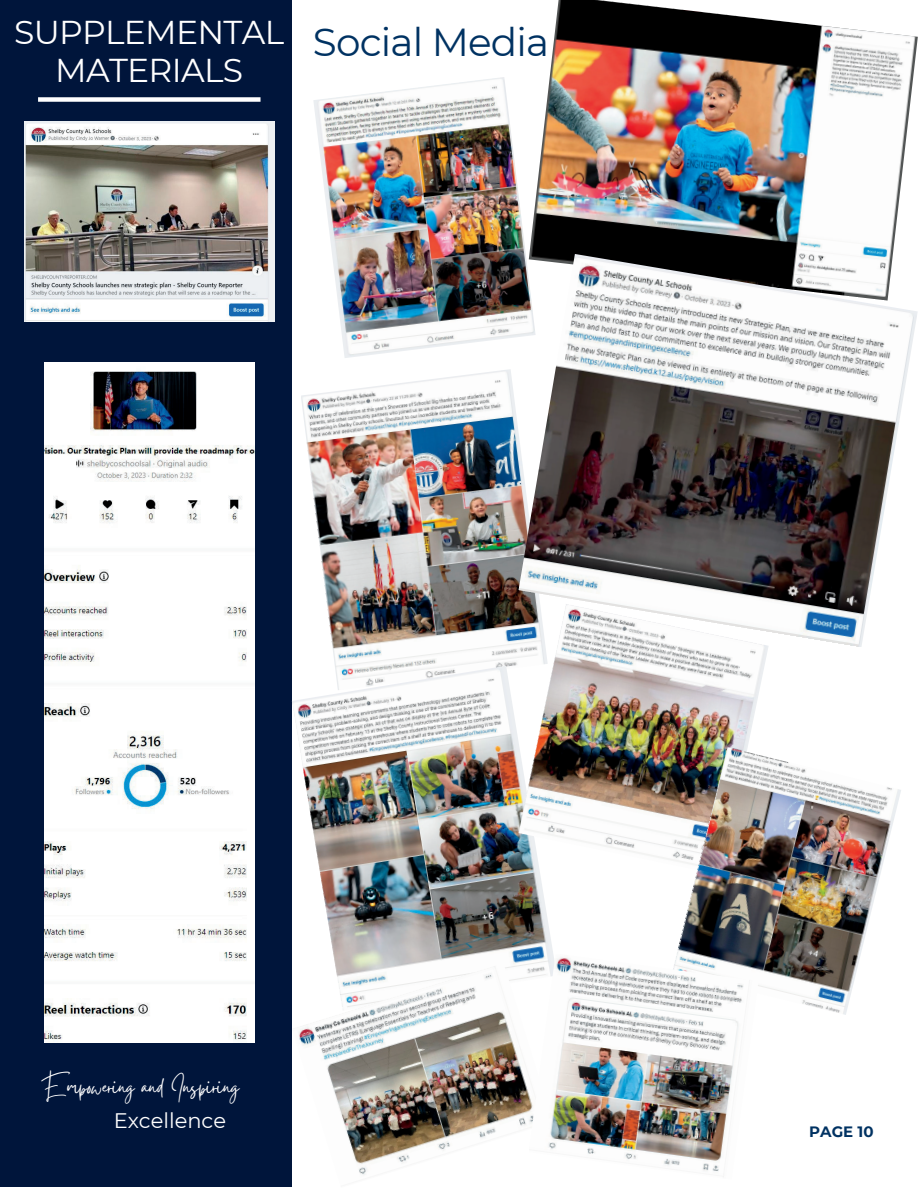
<style>
.page{position:relative;width:918px;height:1188px;background:#fff}
.page>*{position:absolute;margin:0;border:0;box-sizing:border-box;transform-origin:0 0}
.t1{font:39px "Montserrat";letter-spacing:-.02em;color:#003262}
.t2{font:33px/38.2px "Montserrat";letter-spacing:-.02em;color:#fff;text-align:center}
.t3{font:27px "Gistesy";color:#fff}
.t4{font:21px "Montserrat";color:#fff}
.t5{font:700 15px "Montserrat";color:#003262}
</style>
<div class="page">
<img style="left:536px;top:0;width:382px;height:254px">
<img style="left:301px;top:369px;width:218px;height:297px">
<img style="left:313px;top:77px;width:223px;height:281px">
<div style="left:0;top:0;width:292px;height:1186px;background:#00153b"></div>
<img style="left:292px;top:666px;width:261px;height:297px">
<img style="left:44px;top:363px;width:210px;height:679px">
<img style="left:519px;top:648px;width:249px;height:227px">
<img style="left:672px;top:747px;width:229px;height:268px">
<img style="left:519px;top:254px;width:399px;height:394px">
<img style="left:24px;top:122px;width:250px;height:200px">
<img style="left:299px;top:963px;width:230px;height:212px">
<img style="left:529px;top:954px;width:230px;height:223px">
<div style="left:38px;top:97px;width:223px;height:5px;background:#fff"></div>
<p class="t2" style="left:14px;top:13px;width:272px">SUPPLEMENTAL<br>MATERIALS</p>
<h1 class="t1" style="left:313px;top:19px;width:238px">Social Media</h1>
<p class="t3" style="left:43px;top:1068px;width:198px">Empowering and Inspiring</p>
<p class="t4" style="left:114px;top:1107px;width:114px">Excellence</p>
<p class="t5" style="left:809px;top:1122px;width:66px">PAGE 10</p>
</div>
